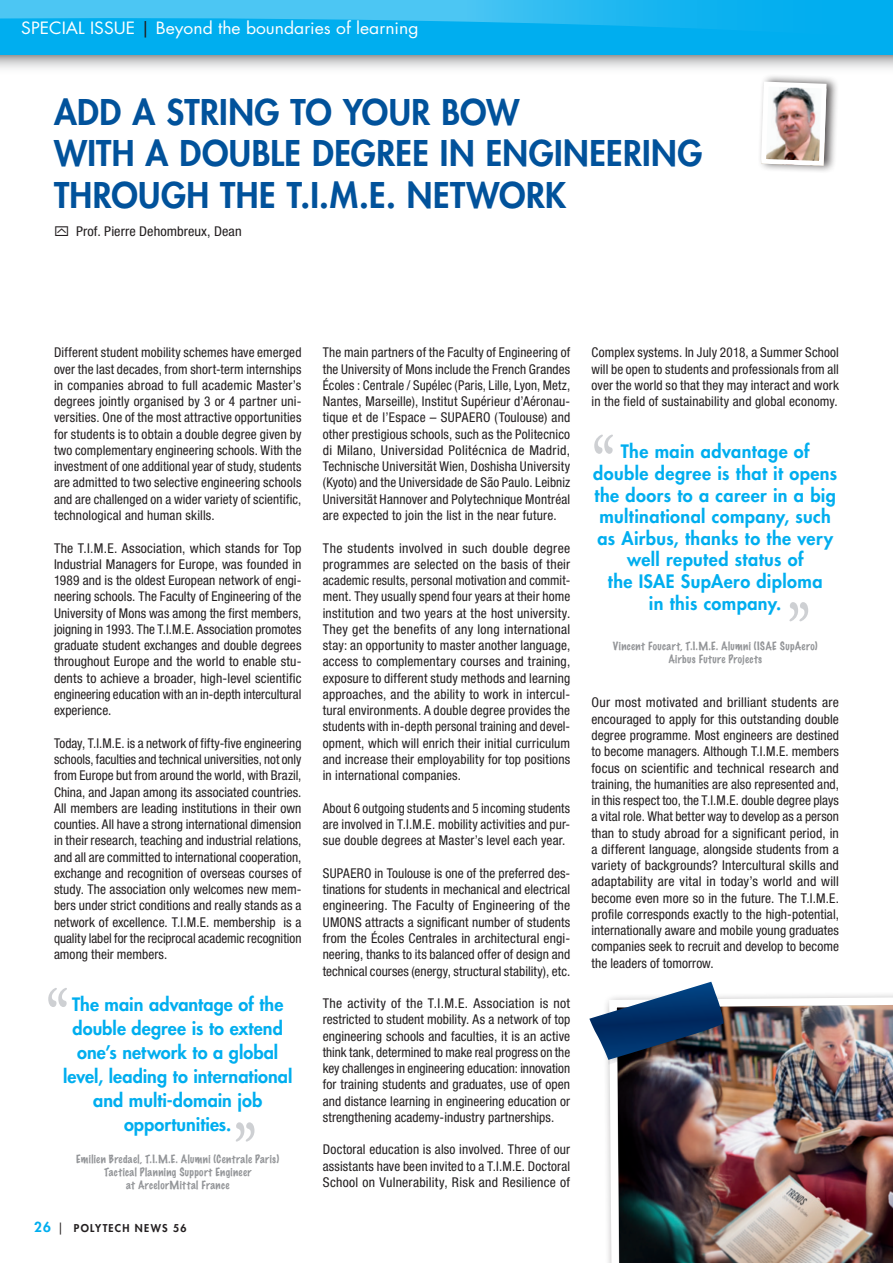
<style>
.page{position:relative;width:893px;height:1263px;background:#fff}
.page>*{position:absolute;margin:0;border:0;box-sizing:border-box;transform-origin:0 0}
.t1{font:800 34.5px/41.4px "Futura Std";letter-spacing:.01em;color:#01529b}
.t2{font:800 18px/21.6px "Futura Std";letter-spacing:.015em;color:#00aeef;text-align:center}
.t3{font:16.5px "Futura Std";color:#fff;scale:1.06 1}
.t4{font:condensed 13.5px/16.2px "Helvetica Neue LT Std";letter-spacing:.01em;color:#231f20;text-align:justify}
.t5{font:condensed 13.5px/16.2px "Helvetica Neue LT Std";letter-spacing:.01em;color:#231f20;text-align:justify;scale:.96 1}
.t6{font:condensed 13.5px "Helvetica Neue LT Std";letter-spacing:.01em;color:#231f20;scale:1.06 1}
.t7{font:100 10.5px/12.6px "Marker Felt";letter-spacing:.035em;color:#939598;text-align:center}
.t8{font:800 10.5px "Futura Std";letter-spacing:.12em;color:#231f20}
.s1{color:#231f20}
.s2{font-size:13.5px;color:#00aeef}
.s3{font-weight:400;font-size:12px}
</style>
<div class="page">
<svg style="left:0;top:54px;width:605px;height:15px;background:#c1ccd2"></svg>
<div style="left:0;top:0;width:893px;height:54px;background:#00aeef"></div>
<svg style="left:0;top:0;width:605px;height:25px"></svg>
<svg style="left:48px;top:988px;width:19px;height:19px"></svg>
<svg style="left:236px;top:1122px;width:18px;height:19px"></svg>
<svg style="left:594px;top:435px;width:11px;height:19px"></svg>
<img style="left:605px;top:0;width:288px;height:1263px">
<img style="left:589px;top:982px;width:138px;height:83px">
<p class="t3" style="left:21px;top:18px;width:376px">SPECIAL ISSUE <span class="s1">|</span> Beyond the boundaries of learning</p>
<h1 class="t1" style="left:54px;top:92px;width:650px">ADD A STRING TO YOUR BOW<br>WITH A DOUBLE DEGREE IN ENGINEERING<br>THROUGH THE T.I.M.E. NETWORK</h1>
<p class="t6" style="left:76px;top:223px;width:158px">Prof. Pierre Dehombreux, Dean</p>
<p class="t4" style="left:54px;top:344px;width:249px">Different student mobility schemes have emerged over the last decades, from short-term internships in companies abroad to full academic Master’s degrees jointly organised by 3 or 4 partner uni&shy;versities. One of the most attractive opportunities for students is to obtain a double degree given by two complementary engineering schools. With the investment of one additional year of study, students are admitted to two selective engineering schools and are challenged on a wider variety of scientific, technological and human skills.</p>
<p class="t4" style="left:54px;top:539px;width:249px">The T.I.M.E. Association, which stands for Top Industrial Managers for Europe, was founded in 1989 and is the oldest European network of engi&shy;neering schools. The Faculty of Engineering of the University of Mons was among the first members, joigning in 1993. The T.I.M.E. Association promotes graduate student exchanges and double degrees throughout Europe and the world to enable stu&shy;dents to achieve a broader, high-level scientific engineering education with an in-depth intercultural experience.</p>
<p class="t4" style="left:54px;top:735px;width:249px">Today, T.I.M.E. is a network of fifty-five engineering schools, faculties and technical universities, not only from Europe but from around the world, with Brazil, China, and Japan among its associated countries.<br>All members are leading institutions in their own counties. All have a strong international dimension in their research, teaching and industrial relations, and all are committed to international cooperation, exchange and recognition of overseas courses of study. The association only welcomes new mem&shy;bers under strict conditions and really stands as a network of excellence. T.I.M.E. membership is a quality label for the reciprocal academic recognition among their members.</p>
<h2 class="t2" style="left:63px;top:993px;width:231px;line-height:23.9px">The main advantage of the double degree is to extend one’s network to a global level, leading to international and multi-domain job opportunities.</h2>
<p class="t7" style="left:76px;top:1153px;width:204px">Emilien Bredael, T.I.M.E. Alumni (Centrale Paris)<br>Tactical Planning Support Engineer<br>at ArcelorMittal France</p>
<p class="t8" style="left:34px;top:1222px;width:154px"><span class="s2">26</span> <span class="s3">|</span> POLYTECH NEWS 56</p>
<p class="t4" style="left:323px;top:344px;width:249px">The main partners of the Faculty of Engineering of the University of Mons include the French Grandes Écoles : Centrale / Supélec (Paris, Lille, Lyon, Metz, Nantes, Marseille), Institut Supérieur d’Aéronau&shy;tique et de l’Espace – SUPAERO (Toulouse) and other prestigious schools, such as the Politecnico di Milano, Universidad Politécnica de Madrid, Technische Universität Wien, Doshisha University (Kyoto) and the Universidade de São Paulo. Leibniz Universität Hannover and Polytechnique Montréal are expected to join the list in the near future.</p>
<p class="t4" style="left:323px;top:539px;width:249px">The students involved in such double degree programmes are selected on the basis of their academic results, personal motivation and commit&shy;ment. They usually spend four years at their home institution and two years at the host university.<br>They get the benefits of any long international stay: an opportunity to master another language, access to complementary courses and training, exposure to different study methods and learning approaches, and the ability to work in intercul&shy;tural environments. A double degree provides the students with in-depth personal training and devel&shy;opment, which will enrich their initial curriculum and increase their employability for top positions in international companies.</p>
<p class="t5" style="left:323px;top:800px;width:259px">About 6 outgoing students and 5 incoming students are involved in T.I.M.E. mobility activities and pur&shy;sue double degrees at Master’s level each year.</p>
<p class="t4" style="left:323px;top:865px;width:249px">SUPAERO in Toulouse is one of the preferred des&shy;tinations for students in mechanical and electrical engineering. The Faculty of Engineering of the UMONS attracts a significant number of students from the Écoles Centrales in architectural engi&shy;neering, thanks to its balanced offer of design and technical courses (energy, structural stability), etc.</p>
<p class="t4" style="left:323px;top:995px;width:249px">The activity of the T.I.M.E. Association is not restricted to student mobility. As a network of top engineering schools and faculties, it is an active think tank, determined to make real progress on the key challenges in engineering education: innovation for training students and graduates, use of open and distance learning in engineering education or strengthening academy-industry partnerships.</p>
<p class="t4" style="left:323px;top:1141px;width:249px">Doctoral education is also involved. Three of our assistants have been invited to a T.I.M.E. Doctoral School on Vulnerability, Risk and Resilience of</p>
<p class="t4" style="left:591px;top:344px;width:249px">Complex systems. In July 2018, a Summer School will be open to students and professionals from all over the world so that they may interact and work in the field of sustainability and global economy.</p>
<h2 class="t2" style="left:593px;top:441px;width:246px">The main advantage of double degree is that it opens the doors to a career in a big multinational company, such as Airbus, thanks to the very well reputed status of<br>the ISAE SupAero diploma<br>in this company.</h2>
<p class="t7" style="left:613px;top:640px;width:206px">Vincent Foucart, T.I.M.E. Alumni (ISAE SupAero)<br>Airbus Future Projects</p>
<p class="t4" style="left:591px;top:694px;width:249px">Our most motivated and brilliant students are encouraged to apply for this outstanding double degree programme. Most engineers are destined to become managers. Although T.I.M.E. members focus on scientific and technical research and training, the humanities are also represented and, in this respect too, the T.I.M.E. double degree plays a vital role. What better way to develop as a person than to study abroad for a significant period, in a different language, alongside students from a variety of backgrounds? Intercultural skills and adaptability are vital in today’s world and will become even more so in the future. The T.I.M.E. profile corresponds exactly to the high-potential, internationally aware and mobile young graduates companies seek to recruit and develop to become the leaders of tomorrow.</p>
</div>
